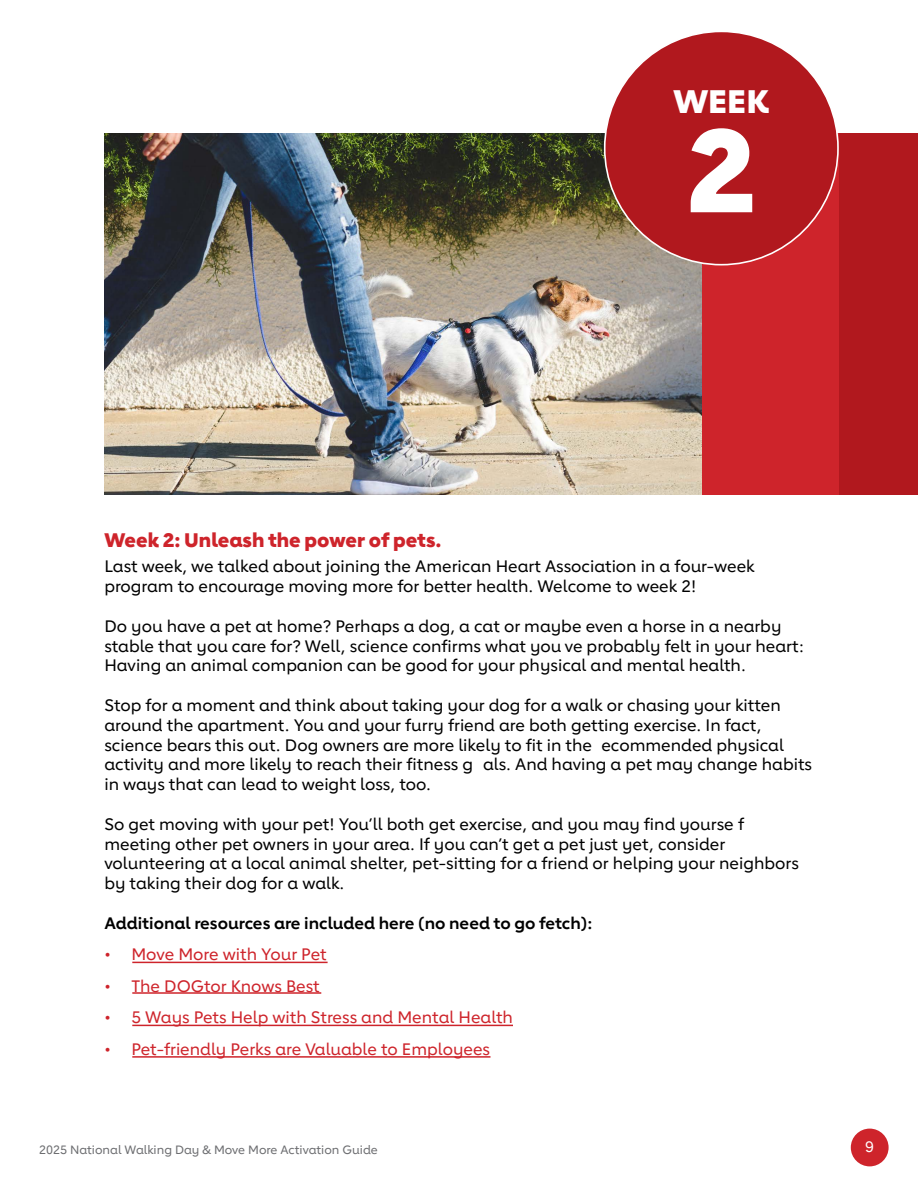
<style>
.page{position:relative;width:918px;height:1188px;background:#fff}
.page>*{position:absolute;margin:0;border:0;box-sizing:border-box;transform-origin:0 0}
.t1{font:800 116.7px "Lub Dub";color:#fff}
.t2{font:800 32.4px "Lub Dub";color:#fff}
.t3{font:800 19.5px "Lub Dub";color:#ce242b}
.t4{font:500 16.5px/19.8px "Lub Dub";color:#000}
.t5{font:500 16.5px "Lub Dub";color:#ce242b}
.t6{font:700 16.5px "Lub Dub";color:#000}
.t7{font:500 15px "Lub Dub";color:#fff}
.t8{font:500 12px "Lub Dub";color:#6d6e71}
</style>
<div class="page">
<div style="left:851px;top:1129px;width:38px;height:37px;background:#ce242b;border-radius:50%"></div>
<hr style="left:132px;top:962px;width:196px;height:1px;background:#ce242b">
<hr style="left:132px;top:992px;width:189px;height:2px;background:#ce242b">
<hr style="left:132px;top:1025px;width:381px;height:1px;background:#ce242b">
<hr style="left:132px;top:1056px;width:358px;height:2px;background:#ce242b">
<img style="left:104px;top:133px;width:598px;height:362px">
<div style="left:839px;top:133px;width:79px;height:362px;background:#b1181e"></div>
<div style="left:702px;top:133px;width:137px;height:362px;background:#ce242b"></div>
<div style="left:605px;top:31px;width:233px;height:234px;background:#b1181e;border-radius:50%"></div>
<p class="t2" style="left:673px;top:82px;width:98px">WEEK</p>
<p class="t1" style="left:686px;top:99px;width:71px">2</p>
<p class="t3" style="left:104px;top:528px;width:339px">Week 2: Unleash the power of pets.</p>
<p class="t4" style="left:104px;top:556px;width:652px">Last week, we talked about joining the American Heart Association in a four-week program to encourage moving more for better health. Welcome to week 2!</p>
<p class="t4" style="left:104px;top:616px;width:679px">Do you have a pet at home? Perhaps a dog, a cat or maybe even a horse in a nearby</p>
<p class="t4" style="left:104px;top:636px;width:701px">stable that you care for? Well, science confirms what you ve probably felt in your heart:</p>
<p class="t4" style="left:104px;top:655px;width:643px">Having an animal companion can be good for your physical and mental health.</p>
<p class="t4" style="left:104px;top:695px;width:678px">Stop for a moment and think about taking your dog for a walk or chasing your kitten around the apartment. You and your furry friend are both getting exercise. In fact,</p>
<p class="t4" style="left:104px;top:735px;width:709px">science bears this out. Dog owners are more likely to fit in the ecommended physical activity and more likely to reach their fitness g als. And having a pet may change habits</p>
<p class="t4" style="left:104px;top:774px;width:328px">in ways that can lead to weight loss, too.</p>
<p class="t4" style="left:104px;top:814px;width:641px">So get moving with your pet! You’ll both get exercise, and you may find yourse f</p>
<p class="t4" style="left:104px;top:834px;width:696px">meeting other pet owners in your area. If you can’t get a pet just yet, consider volunteering at a local animal shelter, pet-sitting for a friend or helping your neighbors by taking their dog for a walk.</p>
<p class="t6" style="left:104px;top:913px;width:489px">Additional resources are included here (no need to go fetch):</p>
<p class="t5" style="left:104px;top:945px;width:224px">• Move More with Your Pet</p>
<p class="t5" style="left:104px;top:976px;width:217px">• The DOGtor Knows Best</p>
<p class="t5" style="left:104px;top:1008px;width:410px">• 5 Ways Pets Help with Stress and Mental Health</p>
<p class="t5" style="left:104px;top:1039px;width:387px">• Pet-friendly Perks are Valuable to Employees</p>
<p class="t8" style="left:39px;top:1143px;width:340px">2025 National Walking Day &amp; Move More Activation Guide</p>
<p class="t7" style="left:865px;top:1138px;width:10px">9</p>
</div>
